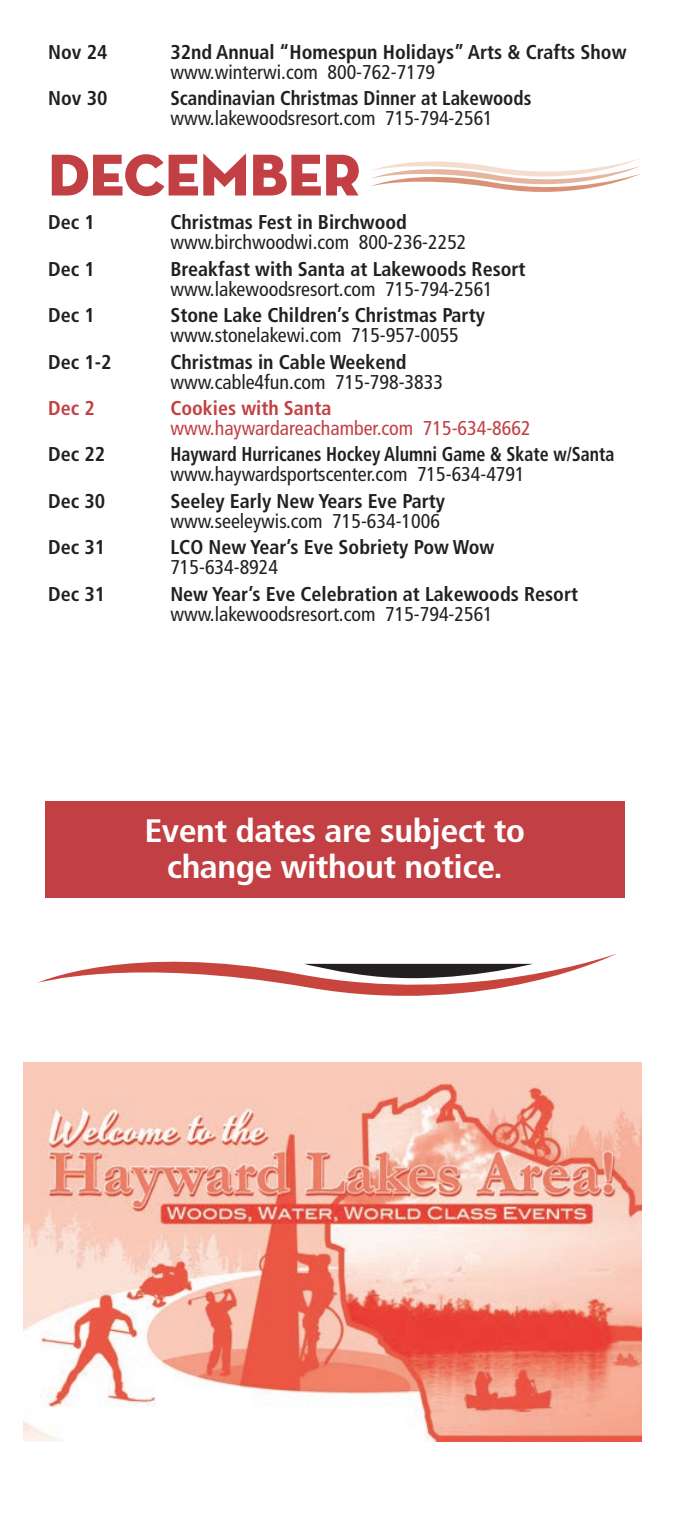
<style>
.page{position:relative;width:675px;height:1530px;background:#fff}
.page>*{position:absolute;margin:0;border:0;box-sizing:border-box;transform-origin:0 0}
.t1{font:60px "Neutraface Display Titling";color:#c24043}
.t2{font:700 condensed 32.5px/36.2px "Frutiger";letter-spacing:-.015em;color:#fff;text-align:center;scale:1.11 1}
.t3{font:condensed 20px "Frutiger";color:#231f20}
.t4{font:700 condensed 20px "Frutiger";color:#231f20}
.t5{font:700 condensed 20px "Frutiger";color:#231f20;scale:.9 1}
.t6{font:700 condensed 20px "Frutiger";color:#231f20;scale:.95 1}
.t7{font:condensed 20px "Frutiger";color:#c24043}
.t8{font:700 condensed 20px "Frutiger";color:#c24043}
</style>
<div class="page">
<svg style="left:371px;top:158px;width:270px;height:34px"></svg>
<div style="left:45px;top:801px;width:580px;height:97px;background:#c24043"></div>
<img style="left:23px;top:1062px;width:619px;height:379px">
<svg style="left:37px;top:954px;width:579px;height:42px"></svg>
<p class="t4" style="left:48px;top:44px;width:61px">Nov 24</p>
<p class="t4" style="left:170px;top:44px;width:458px">32nd Annual “Homespun Holidays” Arts &amp; Crafts Show</p>
<p class="t3" style="left:170px;top:64px;width:266px">www.winterwi.com 800-762-7179</p>
<p class="t4" style="left:48px;top:90px;width:61px">Nov 30</p>
<p class="t6" style="left:170px;top:90px;width:382px">Scandinavian Christmas Dinner at Lakewoods</p>
<p class="t3" style="left:170px;top:110px;width:324px">www.lakewoodsresort.com 715-794-2561</p>
<h1 class="t1" style="left:48px;top:140px;width:314px">DECEMBER</h1>
<p class="t4" style="left:48px;top:214px;width:48px">Dec 1</p>
<p class="t4" style="left:170px;top:214px;width:238px">Christmas Fest in Birchwood</p>
<p class="t3" style="left:170px;top:234px;width:298px">www.birchwoodwi.com 800-236-2252</p>
<p class="t4" style="left:48px;top:261px;width:48px">Dec 1</p>
<p class="t4" style="left:170px;top:261px;width:357px">Breakfast with Santa at Lakewoods Resort</p>
<p class="t3" style="left:170px;top:281px;width:324px">www.lakewoodsresort.com 715-794-2561</p>
<p class="t4" style="left:48px;top:307px;width:48px">Dec 1</p>
<p class="t4" style="left:170px;top:307px;width:316px">Stone Lake Children’s Christmas Party</p>
<p class="t3" style="left:170px;top:327px;width:290px">www.stonelakewi.com 715-957-0055</p>
<p class="t4" style="left:48px;top:354px;width:65px">Dec 1-2</p>
<p class="t4" style="left:170px;top:354px;width:238px">Christmas in Cable Weekend</p>
<p class="t3" style="left:170px;top:374px;width:274px">www.cable4fun.com 715-798-3833</p>
<p class="t8" style="left:48px;top:400px;width:48px">Dec 2</p>
<p class="t8" style="left:170px;top:400px;width:163px">Cookies with Santa</p>
<p class="t7" style="left:170px;top:420px;width:362px">www.haywardareachamber.com 715-634-8662</p>
<p class="t4" style="left:48px;top:446px;width:59px">Dec 22</p>
<p class="t5" style="left:170px;top:446px;width:495px">Hayward Hurricanes Hockey Alumni Game &amp; Skate w/Santa</p>
<p class="t3" style="left:170px;top:466px;width:356px">www.haywardsportscenter.com 715-634-4791</p>
<p class="t4" style="left:48px;top:493px;width:59px">Dec 30</p>
<p class="t4" style="left:170px;top:493px;width:276px">Seeley Early New Years Eve Party</p>
<p class="t3" style="left:170px;top:513px;width:271px">www.seeleywis.com 715-634-1006</p>
<p class="t4" style="left:48px;top:539px;width:59px">Dec 31</p>
<p class="t4" style="left:170px;top:539px;width:325px">LCO New Year’s Eve Sobriety Pow Wow</p>
<p class="t3" style="left:170px;top:559px;width:109px">715-634-8924</p>
<p class="t4" style="left:48px;top:586px;width:59px">Dec 31</p>
<p class="t4" style="left:170px;top:586px;width:409px">New Year’s Eve Celebration at Lakewoods Resort</p>
<p class="t3" style="left:170px;top:606px;width:324px">www.lakewoodsresort.com 715-794-2561</p>
<h2 class="t2" style="left:144px;top:815px;width:345px">Event dates are subject to change without notice.</h2>
</div>
